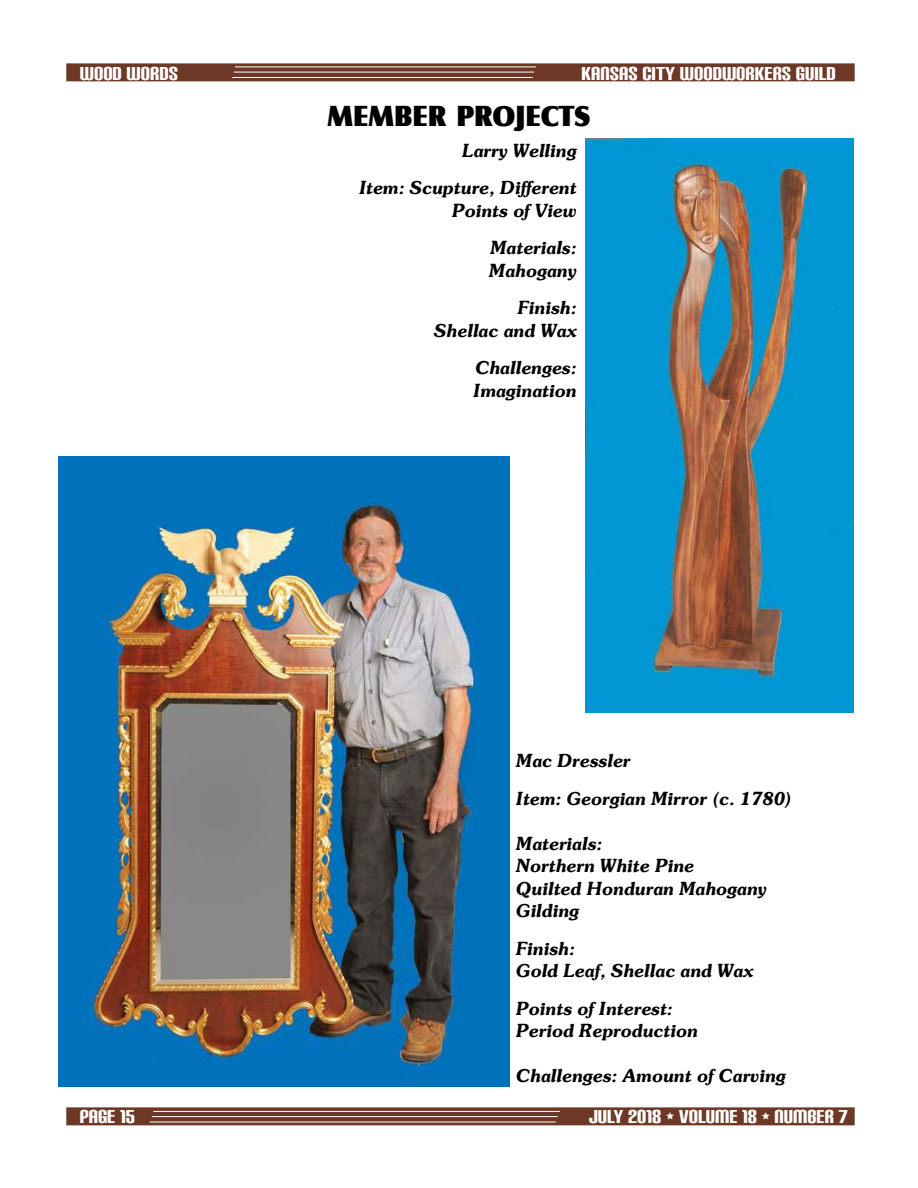
<style>
.page{position:relative;width:918px;height:1188px;background:#fff}
.page>*{position:absolute;margin:0;border:0;box-sizing:border-box;transform-origin:0 0}
.t1{font:30px "Castle T Ultr";color:#000}
.t2{font:22.5px "Carbon Block";color:#fff}
.t3{font:18px/37.5px "Souvienne Bold Italic SWFTE";color:#000;text-align:right}
</style>
<div class="page">
<img style="left:585px;top:138px;width:268px;height:574px">
<img style="left:59px;top:457px;width:451px;height:629px">
<div style="left:66px;top:63px;width:789px;height:18px;background:#6e3827"></div>
<hr style="left:235px;top:67px;width:301px;height:1px;background:#fff">
<hr style="left:232px;top:77px;width:301px;height:1px;background:#fff">
<hr style="left:234px;top:72px;width:300px;height:1px;background:#fff">
<div style="left:66px;top:1107px;width:789px;height:18px;background:#6e3827"></div>
<hr style="left:153px;top:1111px;width:407px;height:1px;background:#fff">
<hr style="left:150px;top:1122px;width:406px;height:1px;background:#fff">
<hr style="left:152px;top:1116px;width:406px;height:1px;background:#fff">
<p class="t2" style="left:80px;top:59px;width:100px">WOOD WORDS</p>
<p class="t2" style="left:581px;top:59px;width:256px">KANSAS CITY WOODWORKERS GUILD</p>
<h1 class="t1" style="left:328px;top:103px;width:264px">MEMBER PROJECTS</h1>
<p class="t3" style="left:359px;top:133px;width:219px">Larry Welling<br>Item: Scupture, Different</p>
<p class="t3" style="left:452px;top:193px;width:126px">Points of View<br>Materials:</p>
<p class="t3" style="left:489px;top:253px;width:89px">Mahogany<br>Finish:</p>
<p class="t3" style="left:434px;top:313px;width:144px">Shellac and Wax<br>Challenges:</p>
<p class="t3" style="left:474px;top:373px;width:105px">Imagination</p>
<p class="t3" style="left:516px;top:744px;width:278px;text-align:left">Mac Dressler<br>Item: Georgian Mirror (c. 1780)</p>
<p class="t3" style="left:516px;top:834px;width:252px;line-height:22.5px;text-align:left">Materials:<br>Northern White Pine<br>Quilted Honduran Mahogany<br>Gilding</p>
<p class="t3" style="left:516px;top:939px;width:239px;line-height:22.5px;text-align:left">Finish:<br>Gold Leaf, Shellac and Wax</p>
<p class="t3" style="left:516px;top:999px;width:183px;line-height:22.5px;text-align:left">Points of Interest:<br>Period Reproduction</p>
<p class="t3" style="left:516px;top:1059px;width:271px">Challenges: Amount of Carving</p>
<p class="t2" style="left:80px;top:1102px;width:57px">PAGE 15</p>
<p class="t2" style="left:589px;top:1102px;width:260px">JULY 2018 • VOLUME 18 • NUMBER 7</p>
</div>
